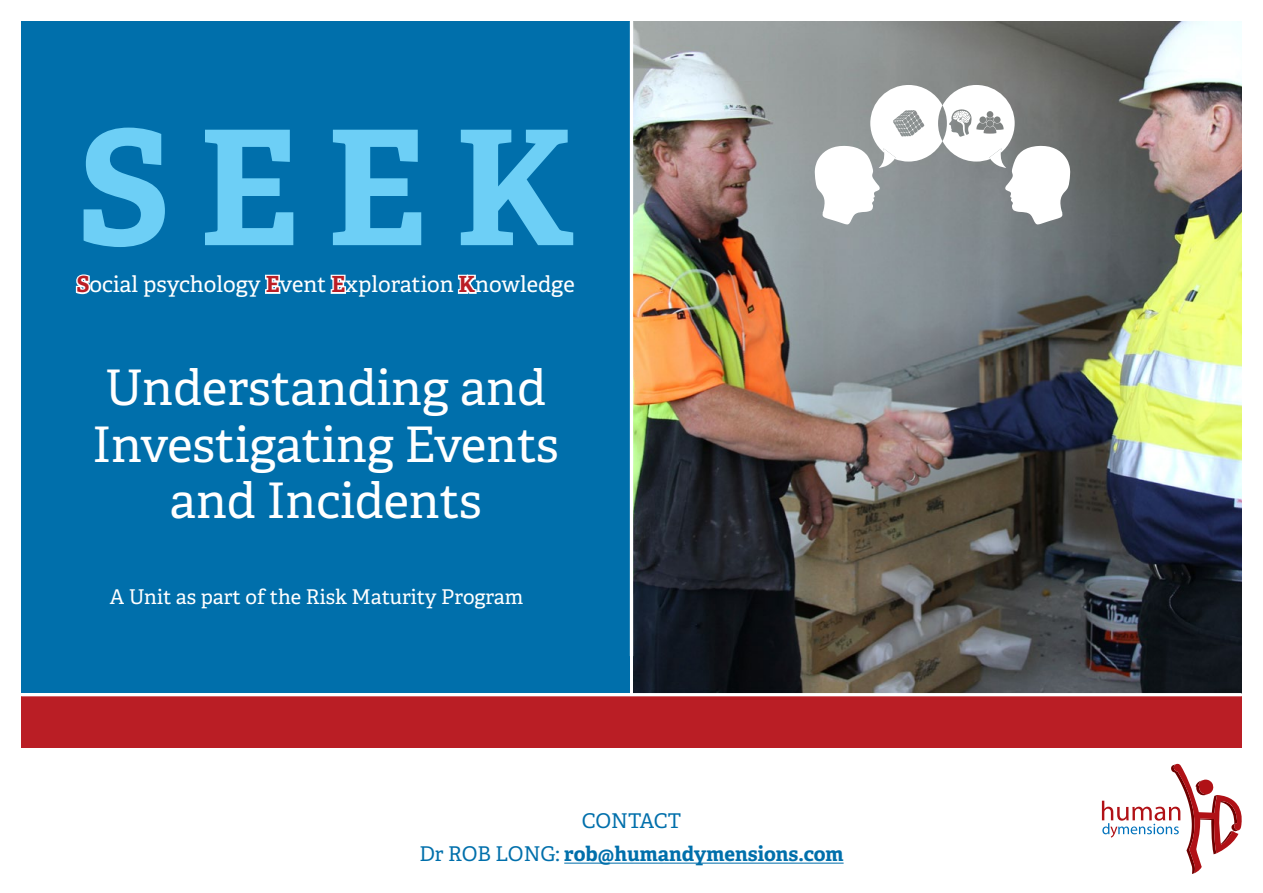
<style>
.page{position:relative;width:1263px;height:893px;background:#fff}
.page>*{position:absolute;margin:0;border:0;box-sizing:border-box;transform-origin:0 0}
.t1{font:700 159.45px "Adelle";color:#6dcff6}
.t2{font:49.05px/56.6px "Adelle";color:#fff;text-align:center}
.t3{font:22.2px "Adelle";color:#fff}
.t4{font:700 20.25px/33.2px "Adelle";color:#006fab;text-align:center}
.t5{font:20.25px "Adelle";color:#fff}
.s1{font-weight:700;color:#ba1e25}
.s2{font-weight:400}
</style>
<div class="page">
<div style="left:21px;top:21px;width:609px;height:672px;background:#006fab"></div>
<svg style="left:1102px;top:764px;width:140px;height:110px"></svg>
<img style="left:633px;top:21px;width:609px;height:672px">
<div style="left:21px;top:696px;width:1221px;height:51px;background:#ba1e25"></div>
<svg style="left:815px;top:85px;width:255px;height:140px"></svg>
<hr style="left:564px;top:863px;width:280px;height:1px;background:#006fab">
<svg style="left:75px;top:274px;width:16px;height:21px"></svg>
<svg style="left:265px;top:274px;width:16px;height:20px"></svg>
<svg style="left:330px;top:274px;width:16px;height:20px"></svg>
<svg style="left:457px;top:274px;width:20px;height:20px"></svg>
<h1 class="t1" style="left:76px;top:87px;width:500px">SEEK</h1>
<p class="t3" style="left:76px;top:271px;width:500px"><span class="s1">S</span>ocial psychology <span class="s1">E</span>vent <span class="s1">E</span>xploration <span class="s1">K</span>nowledge</p>
<p class="t2" style="left:92px;top:360px;width:468px">Understanding and<br>Investigating Events and Incidents</p>
<p class="t5" style="left:110px;top:585px;width:415px">A Unit as part of the Risk Maturity Program</p>
<p class="t4" style="left:419px;top:804px;width:426px"><span class="s2">CONTACT<br>Dr ROB LONG:</span> rob@humandymensions.com</p>
</div>
